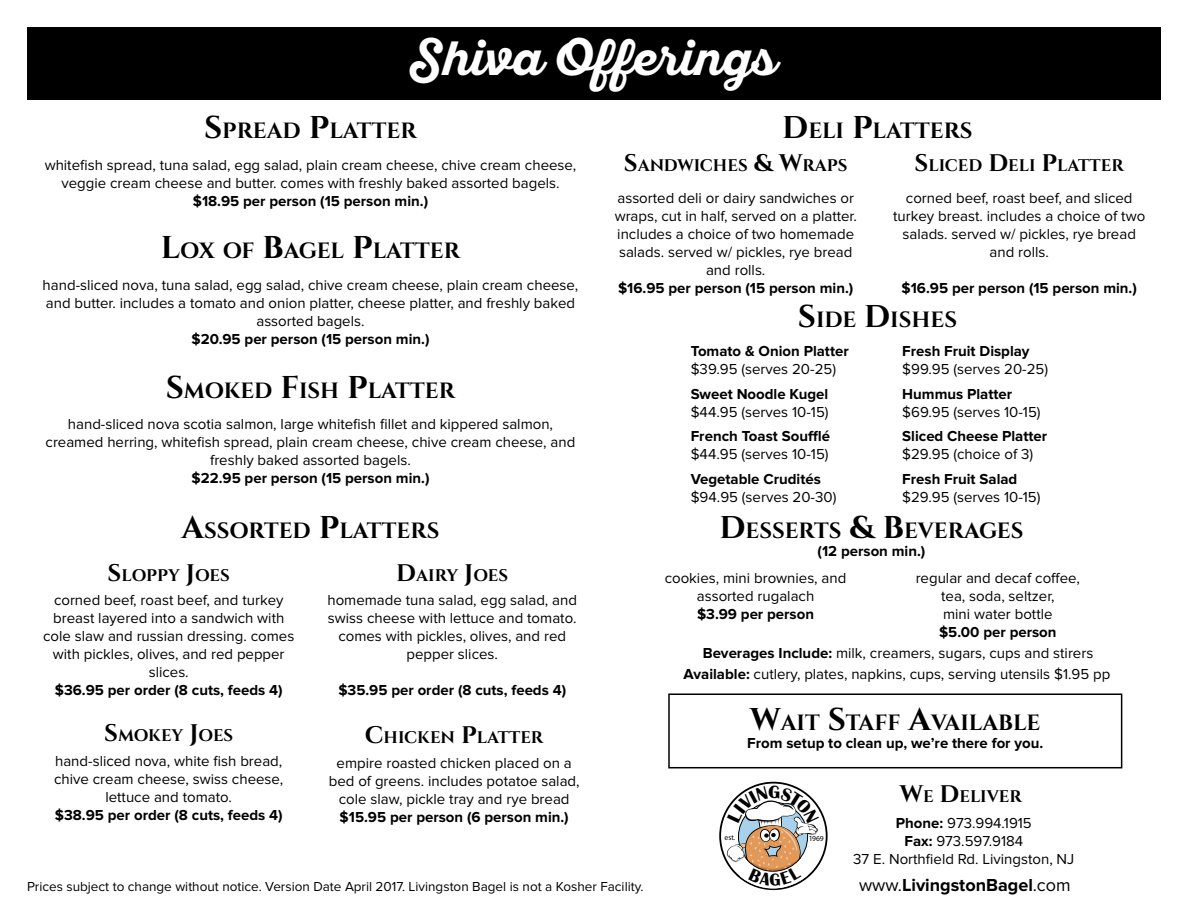
<style>
.page{position:relative;width:1188px;height:918px;background:#fff}
.page>*{position:absolute;margin:0;border:0;box-sizing:border-box;transform-origin:0 0}
.t1{font:700 48px "Sant Elia Script";color:#fff}
.t2{font:700 22.05px "Cinzel";color:#000}
.t3{font:700 18px "Proxima Nova";color:#000}
.t4{font:700 16.8px "Cinzel";letter-spacing:-.005em;color:#000}
.t5{font:15px/18px "Proxima Nova";color:#000;text-align:center}
.t6{font:700 15px "Proxima Nova";color:#000}
.t7{font:13.5px "Proxima Nova";color:#000}
.t8{font:7.65px "Myriad Pro";color:#000}
.s1{font-size:31.5px}
.s2{font-size:24px}
.s3{font-weight:700}
.s4{font-weight:400}
</style>
<div class="page">
<div style="left:668px;top:693px;width:454px;height:75px;border:2px solid #000"></div>
<div style="left:27px;top:27px;width:1134px;height:72px;background:#000"></div>
<svg style="left:719px;top:782px;width:109px;height:108px"></svg>
<h1 class="t1" style="left:411px;top:30px;width:367px">Shiva Offerings</h1>
<h2 class="t2" style="left:204px;top:117px;width:214px"><span class="s1">S</span>PREAD <span class="s1">P</span>LATTER</h2>
<p class="t5" style="left:45px;top:156px;width:533px">whitefish spread, tuna salad, egg salad, plain cream cheese, chive cream cheese, veggie cream cheese and butter. comes with freshly baked assorted bagels.</p>
<p class="t6" style="left:193px;top:192px;width:237px">$18.95 per person (15 person min.)</p>
<h2 class="t2" style="left:161px;top:238px;width:301px"><span class="s1">L</span>OX OF <span class="s1">B</span>AGEL <span class="s1">P</span>LATTER</h2>
<p class="t5" style="left:43px;top:276px;width:537px">hand-sliced nova, tuna salad, egg salad, chive cream cheese, plain cream cheese, and butter. includes a tomato and onion platter, cheese platter, and freshly baked assorted bagels.</p>
<p class="t6" style="left:192px;top:330px;width:239px">$20.95 per person (15 person min.)</p>
<h2 class="t2" style="left:166px;top:377px;width:291px"><span class="s1">S</span>MOKED <span class="s1">F</span>ISH <span class="s1">P</span>LATTER</h2>
<p class="t5" style="left:46px;top:416px;width:531px">hand-sliced nova scotia salmon, large whitefish fillet and kippered salmon, creamed herring, whitefish spread, plain cream cheese, chive cream cheese, and freshly baked assorted bagels.</p>
<p class="t6" style="left:192px;top:470px;width:240px">$22.95 per person (15 person min.)</p>
<h2 class="t2" style="left:182px;top:517px;width:258px"><span class="s1">A</span>SS ORTED <span class="s1">P</span>LATTERS</h2>
<p class="t4" style="left:108px;top:565px;width:122px"><span class="s2">S</span>LOPPY <span class="s2">J</span>OES</p>
<p class="t5" style="left:43px;top:592px;width:253px">corned beef, roast beef, and turkey breast layered into a sandwich with cole slaw and russian dressing. comes with pickles, olives, and red pepper slices.</p>
<p class="t6" style="left:55px;top:682px;width:229px">$36.95 per order (8 cuts, feeds 4)</p>
<p class="t4" style="left:396px;top:565px;width:112px"><span class="s2">D</span>AIRY <span class="s2">J</span>OES</p>
<p class="t5" style="left:327px;top:592px;width:251px">homemade tuna salad, egg salad, and swiss cheese with lettuce and tomato. comes with pickles, olives, and red pepper slices.</p>
<p class="t6" style="left:338px;top:682px;width:229px">$35.95 per order (8 cuts, feeds 4)</p>
<h2 class="t2" style="left:782px;top:117px;width:190px"><span class="s1">D</span>ELI <span class="s1">P</span>LATTERS</h2>
<p class="t4" style="left:624px;top:156px;width:224px"><span class="s2">S</span>ANDWICHES <span class="s2">&amp; W</span>RAPS</p>
<p class="t5" style="left:615px;top:189px;width:244px">assorted deli or dairy sandwiches or wraps, cut in half, served on a platter. includes a choice of two homemade salads. served w/ pickles, rye bread and rolls.</p>
<p class="t6" style="left:618px;top:279px;width:237px">$16.95 per person (15 person min.)</p>
<p class="t4" style="left:915px;top:156px;width:211px"><span class="s2">S</span>LICED <span class="s2">D</span>ELI <span class="s2">P</span>LATTER</p>
<p class="t5" style="left:893px;top:189px;width:254px">corned beef, roast beef, and sliced turkey breast. includes a choice of two salads. served w/ pickles, rye bread and rolls.</p>
<p class="t6" style="left:902px;top:279px;width:237px">$16.95 per person (15 person min.)</p>
<h2 class="t2" style="left:798px;top:306px;width:159px"><span class="s1">S</span>IDE <span class="s1">D</span>ISHES</h2>
<p class="t6" style="left:691px;top:342px;width:160px">Tomato &amp; Onion Platter</p>
<p class="t5" style="left:691px;top:360px;width:147px">$39.95 (serves 20-25)</p>
<p class="t6" style="left:691px;top:385px;width:139px">Sweet Noodle Kugel</p>
<p class="t5" style="left:691px;top:403px;width:139px">$44.95 (serves 10-15)</p>
<p class="t6" style="left:691px;top:428px;width:141px">French Toast Soufflé</p>
<p class="t5" style="left:691px;top:446px;width:139px">$44.95 (serves 10-15)</p>
<p class="t6" style="left:691px;top:471px;width:132px">Vegetable Crudités</p>
<p class="t5" style="left:691px;top:488px;width:147px">$94.95 (serves 20-30)</p>
<p class="t6" style="left:902px;top:342px;width:129px">Fresh Fruit Display</p>
<p class="t5" style="left:902px;top:360px;width:147px">$99.95 (serves 20-25)</p>
<p class="t6" style="left:902px;top:385px;width:112px">Hummus Platter</p>
<p class="t5" style="left:902px;top:403px;width:140px">$69.95 (serves 10-15)</p>
<p class="t6" style="left:902px;top:428px;width:147px">Sliced Cheese Platter</p>
<p class="t5" style="left:902px;top:446px;width:133px">$29.95 (choice of 3)</p>
<p class="t6" style="left:902px;top:471px;width:117px">Fresh Fruit Salad</p>
<p class="t5" style="left:902px;top:488px;width:140px">$29.95 (serves 10-15)</p>
<h2 class="t2" style="left:719px;top:518px;width:304px"><span class="s1">D</span>ESSERTS <span class="s1">&amp; B</span>EVERAGES</h2>
<p class="t6" style="left:818px;top:543px;width:109px">(12 person min.)</p>
<p class="t5" style="left:665px;top:569px;width:183px">cookies, mini brownies, and assorted rugalach</p>
<p class="t6" style="left:697px;top:605px;width:119px">$3.99 per person</p>
<p class="t5" style="left:916px;top:569px;width:166px">regular and decaf coffee, tea, soda, seltzer,<br>mini water bottle</p>
<p class="t6" style="left:939px;top:623px;width:119px">$5.00 per person</p>
<p class="t5" style="left:684px;top:643px;width:428px;line-height:20.5px"><span class="s3">Beverages Include:</span> milk, creamers, sugars, cups and stirers<br><span class="s3">Available:</span> cutlery, plates, napkins, cups, serving utensils $1.95 pp</p>
<p class="t4" style="left:104px;top:726px;width:129px"><span class="s2">S</span>MOKEY <span class="s2">J</span>OES</p>
<p class="t5" style="left:54px;top:752px;width:231px">hand-sliced nova, white fish bread, chive cream cheese, swiss cheese, lettuce and tomato.</p>
<p class="t6" style="left:55px;top:807px;width:229px">$38.95 per order (8 cuts, feeds 4)</p>
<p class="t4" style="left:365px;top:727px;width:180px"><span class="s2">C</span>HICKEN <span class="s2">P</span>LATTER</p>
<p class="t5" style="left:329px;top:754px;width:252px">empire roasted chicken placed on a bed of greens. includes potatoe salad, cole slaw, pickle tray and rye bread</p>
<p class="t6" style="left:340px;top:808px;width:231px">$15.95 per person (6 person min.)</p>
<p class="t7" style="left:27px;top:879px;width:618px">Prices subject to change without notice. Version Date April 2017. Livingston Bagel is not a Kosher Facility.</p>
<h2 class="t2" style="left:750px;top:709px;width:292px"><span class="s1">W</span>AIT <span class="s1">S</span>TAFF <span class="s1">A</span>VAILABLE</h2>
<p class="t6" style="left:747px;top:734px;width:298px">From setup to clean up, we’re there for you.</p>
<p class="t8" style="left:725px;top:833px;width:12px">est.</p>
<p class="t8" style="left:809px;top:834px;width:17px">1969</p>
<p class="t4" style="left:900px;top:786px;width:124px"><span class="s2">W</span>E <span class="s2">D</span>ELIVER</p>
<p class="t5" style="left:853px;top:814px;width:223px"><span class="s3">Phone:</span> 973.994.1915<br><span class="s3">Fax:</span> 973.597.9184<br>37 E. Northfield Rd. Livingston, NJ</p>
<p class="t3" style="left:859px;top:875px;width:213px"><span class="s4">www.</span>LivingstonBagel<span class="s4">.com</span></p>
</div>
